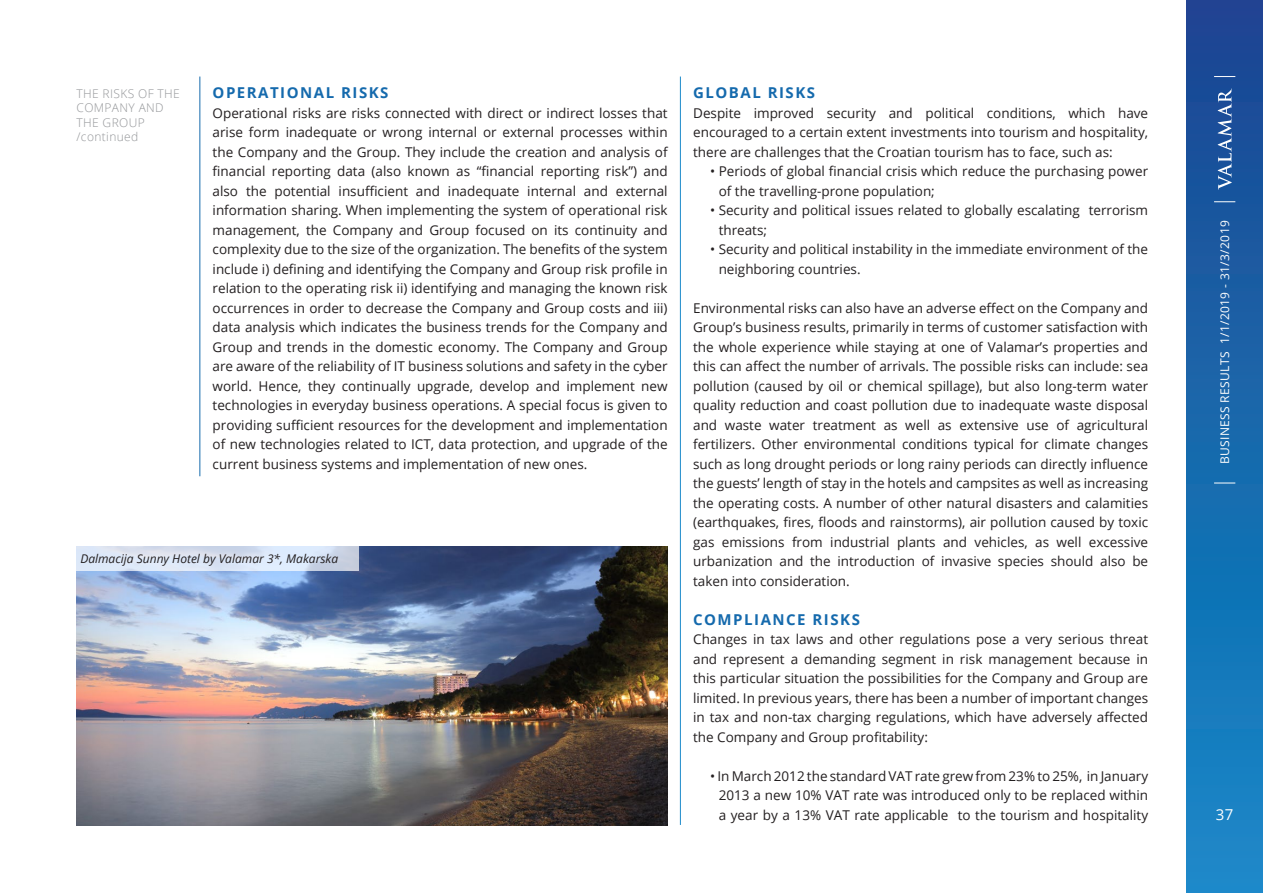
<style>
.page{position:relative;width:1263px;height:893px;background:#fff}
.page>*{position:absolute;margin:0;border:0;box-sizing:border-box;transform-origin:0 0}
.Body_text{font:700 15px "Open Sans";letter-spacing:.1em;color:#156aad}
.t1{font:15px "Open Sans";color:#fff}
.Body_text-2{font:13.5px/19.5px "Open Sans";color:#231f20;text-align:justify}
.nastavak{font:300 12px/14.4px "Open Sans";letter-spacing:.03em;color:#939598}
.opis_slike{font:italic 12px "Open Sans";color:#231f20}
.t2{font:12px "Open Sans";letter-spacing:.03em;color:#fff}
</style>
<div class="page">
<div style="left:1186px;top:0;width:77px;height:893px;background:linear-gradient(to bottom,#1b4591,#168bc9)"></div>
<svg style="left:1218px;top:88px;width:14px;height:102px"></svg>
<svg style="left:1214px;top:201px;width:21px;height:1px"></svg>
<svg style="left:1214px;top:76px;width:21px;height:1px"></svg>
<svg style="left:1214px;top:483px;width:21px;height:1px"></svg>
<img style="left:77px;top:547px;width:591px;height:279px">
<hr style="left:199px;top:77px;width:1px;height:399px;background:#156aad">
<hr style="left:680px;top:77px;width:1px;height:748px;background:#1d8acb">
<svg style="left:77px;top:547px;width:282px;height:24px;background:#d8e2f3"></svg>
<p class="nastavak" style="left:77px;top:86px;width:105px">THE RISKS OF THE</p>
<p class="nastavak" style="left:77px;top:101px;width:89px">COMPANY AND<br>THE GROUP</p>
<p class="nastavak" style="left:77px;top:129px;width:63px">/continued</p>
<p class="Body_text" style="left:213px;top:82px;width:177px">OPERATIONAL RISKS</p>
<p class="Body_text-2" style="left:213px;top:103px;width:456px">Operational risks are risks connected with direct or indirect losses that arise form inadequate or wrong internal or external processes within the Company and the Group. They include the creation and analysis of financial reporting data (also known as “financial reporting risk”) and also the potential insufficient and inadequate internal and external information sharing. When implementing the system of operational risk management, the Company and Group focused on its continuity and complexity due to the size of the organization. The benefits of the system include i) defining and identifying the Company and Group risk profile in relation to the operating risk ii) identifying and managing the known risk occurrences in order to decrease the Company and Group costs and iii) data analysis which indicates the business trends for the Company and Group and trends in the domestic economy. The Company and Group are aware of the reliability of IT business solutions and safety in the cyber world. Hence, they continually upgrade, develop and implement new technologies in everyday business operations. A special focus is given to providing sufficient resources for the development and implementation of new technologies related to ICT, data protection, and upgrade of the current business systems and implementation of new ones.</p>
<p class="opis_slike" style="left:80px;top:550px;width:259px">Dalmacija Sunny Hotel by Valamar 3*, Makarska</p>
<p class="Body_text" style="left:693px;top:82px;width:123px">GLOBAL RISKS</p>
<p class="Body_text-2" style="left:693px;top:103px;width:456px">Despite improved security and political conditions, which have encouraged to a certain extent investments into tourism and hospitality, there are challenges that the Croatian tourism has to face, such as:</p>
<p class="Body_text-2" style="left:719px;top:161px;width:431px;text-indent:-9px">• Periods of global financial crisis which reduce the purchasing power of the travelling-prone population;</p>
<p class="Body_text-2" style="left:719px;top:200px;width:431px;text-indent:-9px">• Security and political issues related to globally escalating terrorism threats;</p>
<p class="Body_text-2" style="left:719px;top:239px;width:431px;text-indent:-9px">• Security and political instability in the immediate environment of the neighboring countries.</p>
<p class="Body_text-2" style="left:693px;top:298px;width:456px">Environmental risks can also have an adverse effect on the Company and Group’s business results, primarily in terms of customer satisfaction with the whole experience while staying at one of Valamar’s properties and this can affect the number of arrivals. The possible risks can include: sea pollution (caused by oil or chemical spillage), but also long-term water quality reduction and coast pollution due to inadequate waste disposal and waste water treatment as well as extensive use of agricultural fertilizers. Other environmental conditions typical for climate changes such as long drought periods or long rainy periods can directly influence the guests’ length of stay in the hotels and campsites as well as increasing the operating costs. A number of other natural disasters and calamities (earthquakes, fires, floods and rainstorms), air pollution caused by toxic gas emissions from industrial plants and vehicles, as well excessive urbanization and the introduction of invasive species should also be taken into consideration.</p>
<p class="Body_text" style="left:693px;top:609px;width:168px">COMPLIANCE RISKS</p>
<p class="Body_text-2" style="left:693px;top:629px;width:456px">Changes in tax laws and other regulations pose a very serious threat and represent a demanding segment in risk management because in this particular situation the possibilities for the Company and Group are limited. In previous years, there has been a number of important changes in tax and non-tax charging regulations, which have adversely affected the Company and Group profitability:</p>
<p class="Body_text-2" style="left:719px;top:766px;width:431px;text-indent:-9px">• In March 2012 the standard VAT rate grew from 23% to 25%, in January 2013 a new 10% VAT rate was introduced only to be replaced within a year by a 13% VAT rate applicable to the tourism and hospitality</p>
<p class="t2" style="left:1217px;top:464px;width:245px;rotate:-90deg">BUSINESS RESULTS 1/1/2019 - 31/3/2019</p>
<p class="t1" style="left:1216px;top:804px;width:19px">37</p>
</div>
